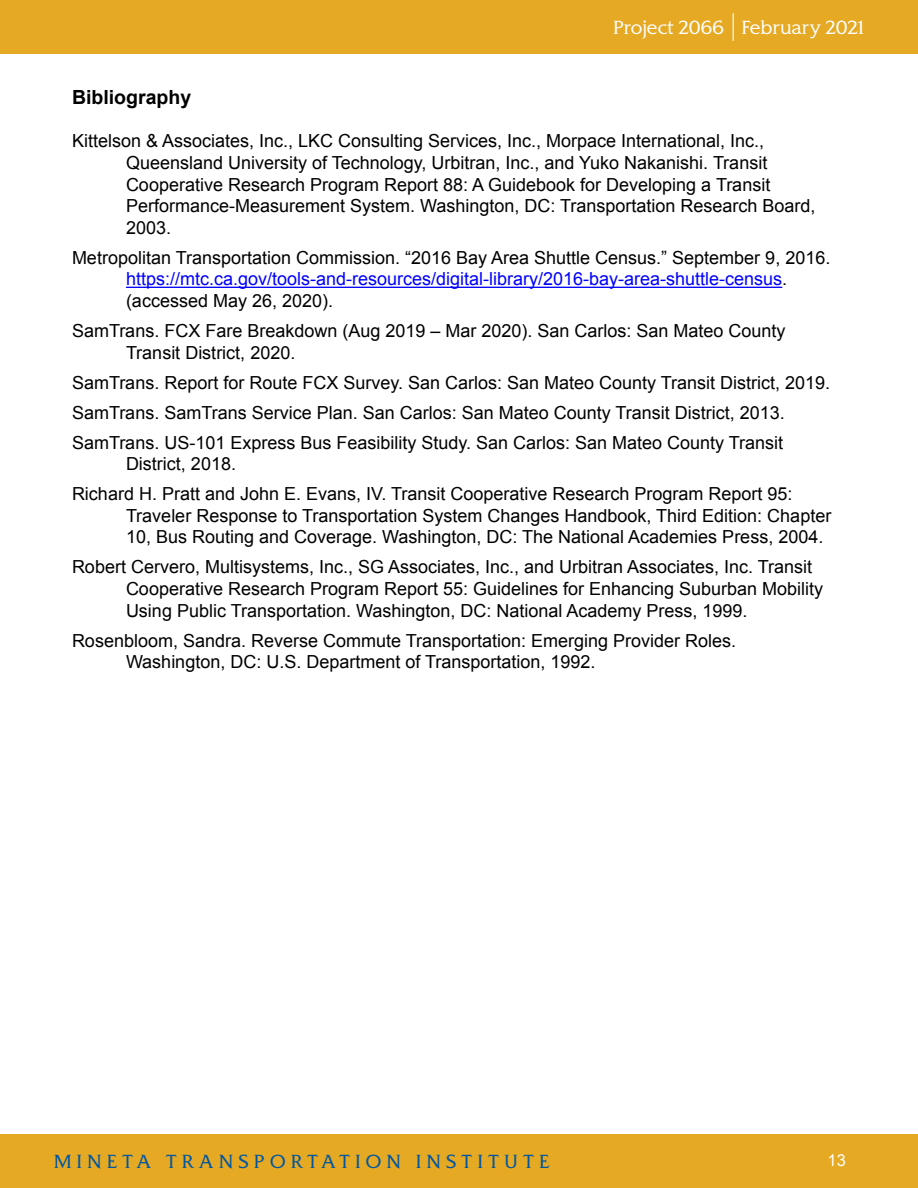
<style>
.page{position:relative;width:918px;height:1188px;background:#fff}
.page>*{position:absolute;margin:0;border:0;box-sizing:border-box;transform-origin:0 0}
.t1{font:700 19.5px "Arial";color:#000}
.t2{font:18px/21.6px "Arial";color:#000}
.t3{font:300 18px "SJSU Spartan";letter-spacing:.3em;color:#0056a2}
.t4{font:300 18px "SJSU Spartan";color:#fff}
.t5{font:16.5px "Arial";color:#fff}
.s1{color:#00f}
</style>
<div class="page">
<div style="left:0;top:1134px;width:918px;height:54px;background:#e5a923"></div>
<div style="left:0;top:0;width:918px;height:54px;background:#e5a923"></div>
<svg style="left:733px;top:13px;width:1px;height:28px"></svg>
<hr style="left:126px;top:287px;width:656px;height:1px;background:#00f">
<p class="t4" style="left:614px;top:16px;width:252px">Project 2066 February 2021</p>
<p class="t1" style="left:72px;top:85px;width:121px">Bibliography</p>
<p class="t2" style="left:126px;top:130px;width:691px;text-indent:-54px">Kittelson &amp; Associates, Inc., LKC Consulting Services, Inc., Morpace International, Inc., Queensland University of Technology, Urbitran, Inc., and Yuko Nakanishi. Transit Cooperative Research Program Report 88: A Guidebook for Developing a Transit Performance-Measurement System. Washington, DC: Transportation Research Board, 2003.</p>
<p class="t2" style="left:126px;top:247px;width:706px;text-indent:-54px">Metropolitan Transportation Commission. “2016 Bay Area Shuttle Census.” September 9, 2016. <span class="s1">https://mtc.ca.gov/tools-and-resources/digital-library/2016-bay-area-shuttle-census</span>. (accessed May 26, 2020).</p>
<p class="t2" style="left:126px;top:320px;width:661px;text-indent:-54px">SamTrans. FCX Fare Breakdown (Aug 2019 – Mar 2020). San Carlos: San Mateo County<br>Transit District, 2020.</p>
<p class="t2" style="left:72px;top:367px;width:760px;line-height:30px">SamTrans. Report for Route FCX Survey. San Carlos: San Mateo County Transit District, 2019.<br>SamTrans. SamTrans Service Plan. San Carlos: San Mateo County Transit District, 2013.<br>SamTrans. US-101 Express Bus Feasibility Study. San Carlos: San Mateo County Transit</p>
<p class="t2" style="left:72px;top:449px;width:722px;line-height:30px;text-indent:54px">District, 2018.<br>Richard H. Pratt and John E. Evans, IV. Transit Cooperative Research Program Report 95:</p>
<p class="t2" style="left:126px;top:505px;width:707px">Traveler Response to Transportation System Changes Handbook, Third Edition: Chapter<br>10, Bus Routing and Coverage. Washington, DC: The National Academies Press, 2004.</p>
<p class="t2" style="left:126px;top:557px;width:699px;text-indent:-54px">Robert Cervero, Multisystems, Inc., SG Associates, Inc., and Urbitran Associates, Inc. Transit<br>Cooperative Research Program Report 55: Guidelines for Enhancing Suburban Mobility<br>Using Public Transportation. Washington, DC: National Academy Press, 1999.</p>
<p class="t2" style="left:126px;top:630px;width:612px;text-indent:-54px">Rosenbloom, Sandra. Reverse Commute Transportation: Emerging Provider Roles.<br>Washington, DC: U.S. Department of Transportation, 1992.</p>
<p class="t3" style="left:54px;top:1150px;width:497px">MINETA TRANSPORTATION INSTITUTE</p>
<p class="t5" style="left:828px;top:1149px;width:20px">13</p>
</div>
